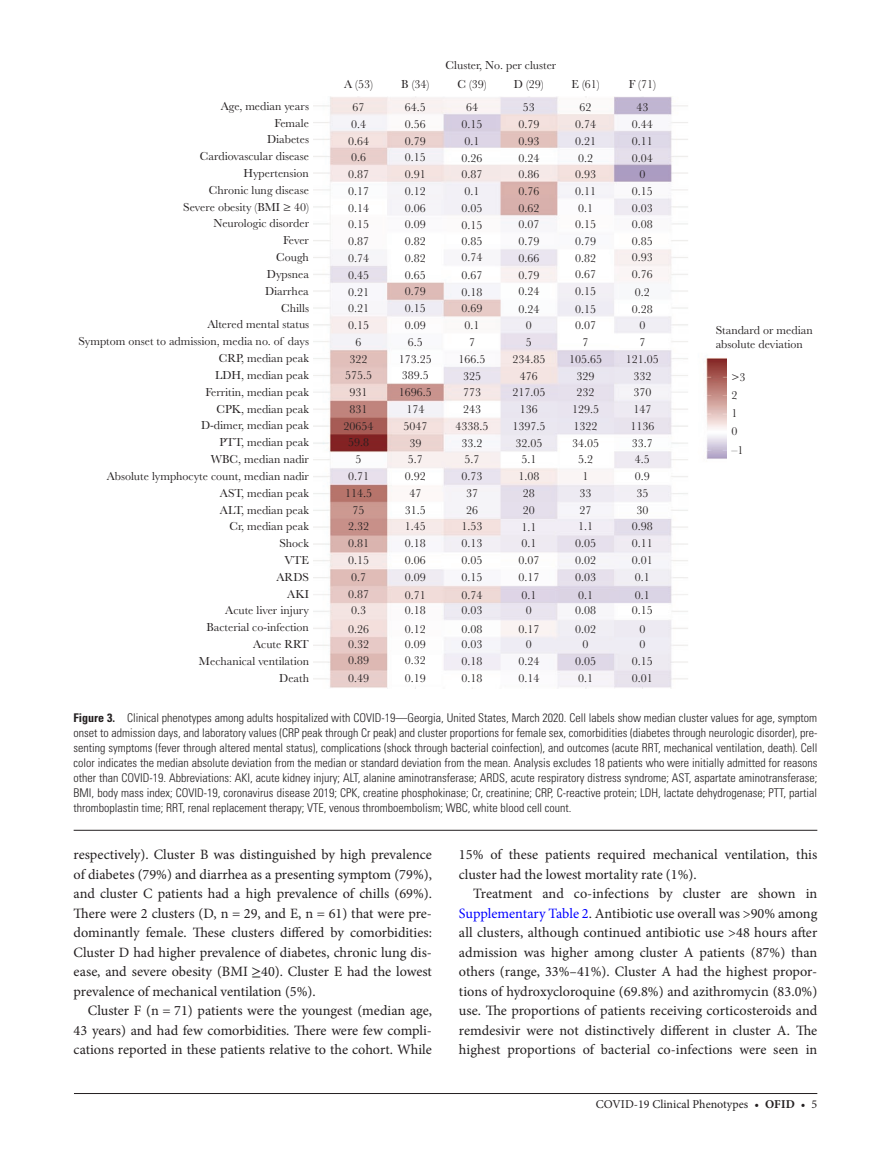
<style>
.page{position:relative;width:891px;height:1174px;background:#fff}
.page>*{position:absolute;margin:0;border:0;box-sizing:border-box;transform-origin:0 0}
.t1{font:14.25px/19.5px "Minion Pro";color:#231f20;text-align:justify}
.t2{font:12px/16.8px "Baskerville MT Std";color:#231f20}
.t3{font:300 condensed 12px/15px "Univers LT Std";color:#231f20;text-align:justify}
.t4{font:12px "Minion Pro";color:#231f20}
.s1{font-weight:700}
.s2{font-family:"STIX General"}
.s3{color:#00f}
</style>
<div class="page">
<hr style="left:74px;top:1093px;width:743px;height:1px;background:#231f20">
<hr style="left:74px;top:830px;width:743px;height:1px;background:#231f20">
<img style="left:313px;top:97px;width:414px;height:591px">
<p class="t2" style="left:446px;top:57px;width:112px">Cluster, No. per cluster</p>
<p class="t2" style="left:401px;top:76px;width:30px">B (34)</p>
<p class="t2" style="left:457px;top:76px;width:31px">C (39)</p>
<p class="t2" style="left:514px;top:76px;width:31px">D (29)</p>
<p class="t2" style="left:572px;top:76px;width:30px">E (61)</p>
<p class="t2" style="left:629px;top:76px;width:29px">F (71)</p>
<p class="t2" style="left:344px;top:73px;width:30px;line-height:22.8px;text-align:center">A (53)<br>67</p>
<p class="t2" style="left:221px;top:98px;width:90px">Age, median years</p>
<p class="t2" style="left:405px;top:99px;width:22px">64.5</p>
<p class="t2" style="left:466px;top:99px;width:13px">64</p>
<p class="t2" style="left:523px;top:99px;width:13px">53</p>
<p class="t2" style="left:575px;top:99px;width:22px;text-align:center">62<br>0.74<br>0.21<br>0.2<br>0.93<br>0.11<br>0.1<br>0.15</p>
<p class="t2" style="left:575px;top:233px;width:22px;text-align:justify">0.79<br>0.82<br>0.67<br>0.15<br>0.15<br>0.07</p>
<p class="t2" style="left:569px;top:351px;width:34px;text-align:center">105.65<br>329<br>232<br>129.5<br>1322<br>34.05<br>5.2<br>1<br>33<br>27<br>1.1<br>0.05<br>0.02<br>0.03</p>
<p class="t2" style="left:575px;top:587px;width:22px;line-height:15.6px">0.1<br>0.08</p>
<p class="t2" style="left:575px;top:621px;width:22px;line-height:15.3px;text-align:center">0.02<br>0</p>
<p class="t2" style="left:575px;top:652px;width:22px;line-height:17.4px">0.05<br>0.1</p>
<p class="t2" style="left:636px;top:99px;width:13px">43</p>
<p class="t2" style="left:78px;top:114px;width:232px;text-align:right">Female<br>Diabetes<br>Cardiovascular disease<br>Hypertension<br>Chronic lung disease<br>Severe obesity (BMI ≥ 40)<br>Neurologic disorder<br>Fever<br>Cough<br>Dypsnea<br>Diarrhea<br>Chills<br>Altered mental status<br>Symptom onset to admission, media no. of days<br>CRP, median peak<br>LDH, median peak<br>Ferritin, median peak<br>CPK, median peak<br>D-dimer, median peak<br>PTT, median peak<br>WBC, median nadir<br>Absolute lymphocyte count, median nadir<br>AST, median peak<br>ALT, median peak<br>Cr, median peak<br>Shock<br>VTE<br>ARDS<br>AKI<br>Acute liver injury<br>Bacterial co-infection<br>Acute RRT<br>Mechanical ventilation<br>Death</p>
<p class="t3" style="left:74px;top:710px;width:745px"><span class="s1">Figure 3.</span> Clinical phenotypes among adults hospitalized with COVID-19—Georgia, United States, March 2020. Cell labels show median cluster values for age, symptom onset to admission days, and laboratory values (CRP peak through Cr peak) and cluster proportions for female sex, comorbidities (diabetes through neurologic disorder), pre&shy;senting symptoms (fever through altered mental status), complications (shock through bacterial coinfection), and outcomes (acute RRT, mechanical ventilation, death). Cell color indicates the median absolute deviation from the median or standard deviation from the mean. Analysis excludes 18 patients who were initially admitted for reasons other than COVID-19. Abbreviations: AKI, acute kidney injury; ALT, alanine aminotransferase; ARDS, acute respiratory distress syndrome; AST, aspartate aminotransferase; BMI, body mass index; COVID-19, coronavirus disease 2019; CPK, creatine phosphokinase; Cr, creatinine; CRP, C-reactive protein; LDH, lactate dehydrogenase; PTT, partial thromboplastin time; RRT, renal replacement therapy; VTE, venous thromboembolism; WBC, white blood cell count.</p>
<p class="t2" style="left:344px;top:116px;width:31px;text-align:center">0.4<br>0.64<br>0.6<br>0.87<br>0.17<br>0.14<br>0.15<br>0.87<br>0.74<br>0.45<br>0.21<br>0.21<br>0.15<br>6<br>322<br>575.5<br>931<br>831<br>20654<br>59.8<br>5<br>0.71<br>114.5<br>75<br>2.32<br>0.81<br>0.15<br>0.7</p>
<p class="t2" style="left:348px;top:587px;width:22px;line-height:15.6px">0.87<br>0.3</p>
<p class="t2" style="left:348px;top:621px;width:22px;line-height:15.3px">0.26<br>0.32</p>
<p class="t2" style="left:348px;top:652px;width:22px;line-height:17.4px">0.89<br>0.49</p>
<p class="t2" style="left:405px;top:116px;width:22px;text-align:justify">0.56<br>0.79<br>0.15<br>0.91<br>0.12<br>0.06<br>0.09<br>0.82<br>0.82<br>0.65<br>0.79</p>
<p class="t2" style="left:399px;top:300px;width:34px;text-align:center">0.15<br>0.09<br>6.5<br>173.25<br>389.5<br>1696.5<br>174<br>5047<br>39<br>5.7<br>0.92<br>47<br>31.5<br>1.45<br>0.18<br>0.06<br>0.09</p>
<p class="t2" style="left:405px;top:587px;width:22px;line-height:15.6px">0.71<br>0.18</p>
<p class="t2" style="left:405px;top:621px;width:22px;line-height:15.3px">0.12<br>0.09</p>
<p class="t2" style="left:405px;top:652px;width:22px;line-height:17.4px">0.32<br>0.19</p>
<p class="t2" style="left:462px;top:116px;width:22px">0.15<br>0.1<br>0.26<br>0.87<br>0.1<br>0.05<br>0.15<br>0.85<br>0.74</p>
<p class="t2" style="left:456px;top:267px;width:34px;text-align:center">0.67<br>0.18<br>0.69<br>0.1<br>7<br>166.5<br>325<br>773<br>243<br>4338.5<br>33.2<br>5.7<br>0.73<br>37<br>26<br>1.53<br>0.13<br>0.05<br>0.15</p>
<p class="t2" style="left:462px;top:587px;width:22px;line-height:15.6px">0.74<br>0.03</p>
<p class="t2" style="left:462px;top:620px;width:22px">0.08</p>
<p class="t2" style="left:462px;top:652px;width:22px;line-height:17.4px">0.18<br>0.18</p>
<p class="t2" style="left:518px;top:116px;width:22px;text-align:justify">0.79<br>0.93<br>0.24<br>0.86<br>0.76<br>0.62<br>0.07<br>0.79<br>0.66<br>0.79<br>0.24</p>
<p class="t2" style="left:518px;top:300px;width:22px">0.24</p>
<p class="t2" style="left:632px;top:116px;width:22px">0.44</p>
<p class="t2" style="left:632px;top:133px;width:22px">0.11</p>
<p class="t2" style="left:632px;top:149px;width:22px">0.04</p>
<p class="t2" style="left:639px;top:166px;width:7px">0</p>
<p class="t2" style="left:632px;top:183px;width:22px">0.15</p>
<p class="t2" style="left:632px;top:200px;width:22px">0.03</p>
<p class="t2" style="left:632px;top:215px;width:22px">0.08</p>
<p class="t2" style="left:632px;top:233px;width:22px">0.85</p>
<p class="t2" style="left:632px;top:249px;width:22px">0.93</p>
<p class="t2" style="left:632px;top:266px;width:22px">0.76</p>
<p class="t2" style="left:635px;top:284px;width:16px">0.2</p>
<p class="t2" style="left:632px;top:300px;width:22px">0.28</p>
<p class="t2" style="left:526px;top:317px;width:7px">0<br>5</p>
<p class="t2" style="left:639px;top:317px;width:7px">0</p>
<p class="t2" style="left:716px;top:323px;width:99px;line-height:14.4px">Standard or median absolute deviation</p>
<p class="t2" style="left:639px;top:334px;width:7px">7</p>
<p class="t2" style="left:583px;top:334px;width:7px">7</p>
<p class="t2" style="left:626px;top:351px;width:34px">121.05</p>
<p class="t2" style="left:512px;top:351px;width:34px;text-align:center">234.85<br>476<br>217.05<br>136<br>1397.5<br>32.05<br>5.1<br>1.08<br>28<br>20<br>1.1<br>0.1<br>0.07<br>0.17</p>
<p class="t2" style="left:633px;top:367px;width:19px">332</p>
<p class="t2" style="left:731px;top:368px;width:16px;line-height:18.1px">&gt;3<br>2<br>1<br>0 –1</p>
<p class="t2" style="left:633px;top:384px;width:19px">370</p>
<p class="t2" style="left:633px;top:401px;width:19px">147</p>
<p class="t2" style="left:630px;top:418px;width:25px">1136</p>
<p class="t2" style="left:632px;top:434px;width:22px">33.7</p>
<p class="t2" style="left:635px;top:451px;width:16px">4.5</p>
<p class="t2" style="left:635px;top:468px;width:16px">0.9</p>
<p class="t2" style="left:636px;top:485px;width:13px">35</p>
<p class="t2" style="left:636px;top:501px;width:13px">30</p>
<p class="t2" style="left:632px;top:518px;width:22px">0.98</p>
<p class="t2" style="left:632px;top:535px;width:22px">0.11</p>
<p class="t2" style="left:632px;top:552px;width:22px">0.01</p>
<p class="t2" style="left:635px;top:568px;width:16px">0.1</p>
<p class="t2" style="left:635px;top:586px;width:16px">0.1</p>
<p class="t2" style="left:521px;top:587px;width:16px;line-height:15.6px;text-align:center">0.1<br>0</p>
<p class="t2" style="left:526px;top:636px;width:7px">0</p>
<p class="t2" style="left:632px;top:602px;width:22px">0.15</p>
<p class="t2" style="left:639px;top:620px;width:7px">0</p>
<p class="t2" style="left:518px;top:620px;width:22px">0.17</p>
<p class="t2" style="left:518px;top:652px;width:22px;line-height:17.4px">0.24<br>0.14</p>
<p class="t2" style="left:462px;top:636px;width:22px">0.03</p>
<p class="t2" style="left:639px;top:636px;width:7px">0</p>
<p class="t2" style="left:632px;top:652px;width:22px">0.15</p>
<p class="t2" style="left:632px;top:670px;width:22px">0.01</p>
<p class="t1" style="left:74px;top:845px;width:360px">respectively). Cluster B was distinguished by high prevalence of diabetes (79%) and diarrhea as a presenting symptom (79%), and cluster C patients had a high prevalence of chills (69%).<br>There were 2 clusters (D, n = 29, and E, n = 61) that were pre&shy;dominantly female. These clusters differed by comorbidities:<br>Cluster D had higher prevalence of diabetes, chronic lung dis&shy;ease, and severe obesity (BMI <span class="s2">≥</span>40). Cluster E had the lowest prevalence of mechanical ventilation (5%).</p>
<p class="t1" style="left:74px;top:1001px;width:360px;text-indent:14px">Cluster F (n = 71) patients were the youngest (median age, 43 years) and had few comorbidities. There were few compli&shy;cations reported in these patients relative to the cohort. While</p>
<p class="t1" style="left:459px;top:845px;width:360px">15% of these patients required mechanical ventilation, this cluster had the lowest mortality rate (1%).</p>
<p class="t1" style="left:459px;top:884px;width:360px;text-indent:14px">Treatment and co-infections by cluster are shown in <span class="s3">Supplementary Table 2</span>. Antibiotic use overall was &gt;90% among all clusters, although continued antibiotic use &gt;48 hours after admission was higher among cluster A patients (87%) than others (range, 33%–41%). Cluster A had the highest propor&shy;tions of hydroxycloroquine (69.8%) and azithromycin (83.0%) use. The proportions of patients receiving corticosteroids and remdesivir were not distinctively different in cluster A. The highest proportions of bacterial co-infections were seen in</p>
<p class="t4" style="left:596px;top:1096px;width:223px">COVID-19 Clinical Phenotypes • <span class="s1">ofid</span> • 5</p>
</div>
